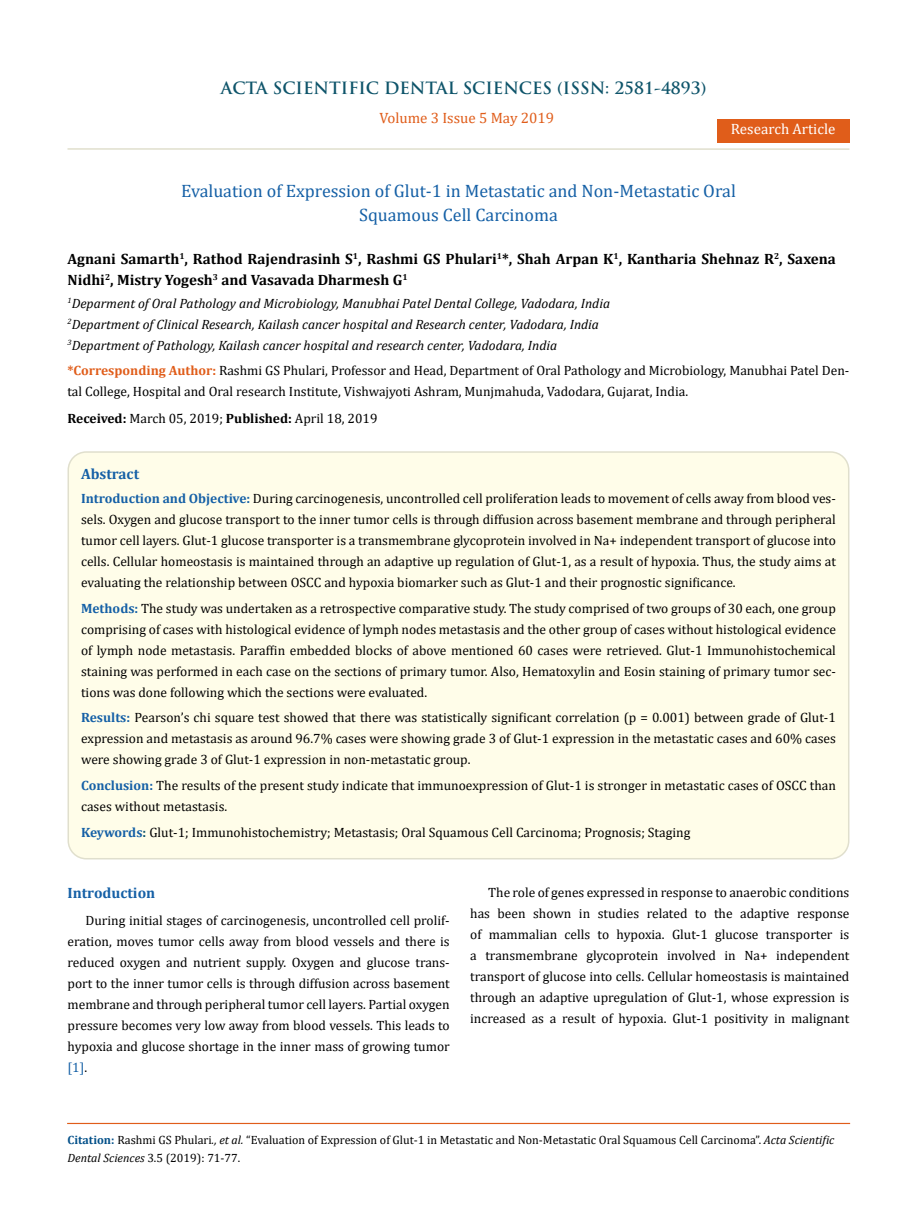
<style>
.page{position:relative;width:917px;height:1224px;background:#fff}
.page>*{position:absolute;margin:0;border:0;box-sizing:border-box;transform-origin:0 0}
.t1{font:18px/24px "Cambria";color:#1560a6;text-align:center}
.t2{font:700 16.5px "Trajan Pro";color:#0e546a}
.t3{font:700 15px/21px "Cambria";color:#000}
.t4{font:15px "Cambria";color:#e05d1a}
.t5{font:700 15px "Cambria";color:#1560a6}
.t6{font:15px "Cambria";color:#fff}
.t7{font:13.5px/21px "Cambria";color:#000;text-align:justify}
.t8{font:italic 13.5px/21px "Cambria";color:#000}
.t9{font:12px/18px "Cambria";color:#000}
.s1{font-weight:700;color:#e05d1a}
.s2{font-weight:700}
.s3{font-weight:700;color:#1560a6}
.s4{font-weight:700;color:#0e546a}
.s5{color:#1560a6}
.s6{font-weight:700;color:#035089}
.s7{font-style:italic}
</style>
<div class="page">
<div style="left:717px;top:119px;width:132px;height:23px;background:#e05d1a"></div>
<div style="left:68px;top:452px;width:780px;height:407px;background:#fffde9;border-radius:18px"></div>
<div style="left:67px;top:451px;width:782px;height:408px;border:2px solid #e0dfcd;border-radius:18px"></div>
<hr style="left:67px;top:148px;width:782px;height:2px;background:#e0dfcd">
<div style="left:67px;top:1123px;width:782px;height:1px;border:1px solid #e05d1a"></div>
<p class="t2" style="left:221px;top:77px;width:487px">ACTA SCIENTIFIC DENTAL SCIENCES (ISSN: 2581-4893)</p>
<p class="t4" style="left:379px;top:109px;width:176px">Volume 3 Issue 5 May 2019</p>
<p class="t6" style="left:731px;top:120px;width:106px">Research Article</p>
<h1 class="t1" style="left:181px;top:178px;width:556px">Evaluation of Expression of Glut-1 in Metastatic and Non-Metastatic Oral<br>Squamous Cell Carcinoma</h1>
<p class="t3" style="left:67px;top:248px;width:769px">Agnani Samarth<sup>1</sup>, Rathod Rajendrasinh S<sup>1</sup>, Rashmi GS Phulari<sup>1</sup>*, Shah Arpan K<sup>1</sup>, Kantharia Shehnaz R<sup>2</sup>, Saxena<br>Nidhi<sup>2</sup>, Mistry Yogesh<sup>3</sup> and Vasavada Dharmesh G<sup>1</sup></p>
<p class="t8" style="left:67px;top:292px;width:544px"><sup>1</sup>Deparment of Oral Pathology and Microbiology, Manubhai Patel Dental College, Vadodara, India<br><sup>2</sup>Department of Clinical Research, Kailash cancer hospital and Research center, Vadodara, India<br><sup>3</sup>Department of Pathology, Kailash cancer hospital and research center, Vadodara, India</p>
<p class="t7" style="left:67px;top:359px;width:783px"><span class="s1">*Corresponding Author:</span> Rashmi GS Phulari, Professor and Head, Department of Oral Pathology and Microbiology, Manubhai Patel Den&shy;tal College, Hospital and Oral research Institute, Vishwajyoti Ashram, Munjmahuda, Vadodara, Gujarat, India.</p>
<p class="t7" style="left:67px;top:408px;width:311px"><span class="s2">Received:</span> March 05, 2019; <span class="s2">Published:</span> April 18, 2019</p>
<p class="t5" style="left:81px;top:463px;width:60px">Abstract</p>
<p class="t7" style="left:81px;top:488px;width:756px"><span class="s3">Introduction and Objective:</span> During carcinogenesis, uncontrolled cell proliferation leads to movement of cells away from blood ves&shy;sels. Oxygen and glucose transport to the inner tumor cells is through diffusion across basement membrane and through peripheral tumor cell layers. Glut-1 glucose transporter is a transmembrane glycoprotein involved in Na+ independent transport of glucose into cells. Cellular homeostasis is maintained through an adaptive up regulation of Glut-1, as a result of hypoxia. Thus, the study aims at evaluating the relationship between OSCC and hypoxia biomarker such as Glut-1 and their prognostic significance.</p>
<p class="t7" style="left:81px;top:598px;width:756px"><span class="s3">Methods:</span> The study was undertaken as a retrospective comparative study. The study comprised of two groups of 30 each, one group comprising of cases with histological evidence of lymph nodes metastasis and the other group of cases without histological evidence of lymph node metastasis. Paraffin embedded blocks of above mentioned 60 cases were retrieved. Glut-1 Immunohistochemical staining was performed in each case on the sections of primary tumor. Also, Hematoxylin and Eosin staining of primary tumor sec&shy;tions was done following which the sections were evaluated.</p>
<p class="t7" style="left:81px;top:707px;width:756px"><span class="s3">Results:</span> Pearson’s chi square test showed that there was statistically significant correlation (p = 0.001) between grade of Glut-1 expression and metastasis as around 96.7% cases were showing grade 3 of Glut-1 expression in the metastatic cases and 60% cases were showing grade 3 of Glut-1 expression in non-metastatic group.</p>
<p class="t7" style="left:81px;top:775px;width:756px"><span class="s3">Conclusion:</span> The results of the present study indicate that immunoexpression of Glut-1 is stronger in metastatic cases of OSCC than cases without metastasis.</p>
<p class="t7" style="left:81px;top:822px;width:611px"><span class="s3">Keywords</span><span class="s4">:</span> Glut-1; Immunohistochemistry; Metastasis; Oral Squamous Cell Carcinoma; Prognosis; Staging</p>
<p class="t5" style="left:67px;top:882px;width:89px">Introduction</p>
<p class="t7" style="left:67px;top:910px;width:384px;text-indent:18px">During initial stages of carcinogenesis, uncontrolled cell prolif&shy;eration, moves tumor cells away from blood vessels and there is reduced oxygen and nutrient supply. Oxygen and glucose trans&shy;port to the inner tumor cells is through diffusion across basement membrane and through peripheral tumor cell layers. Partial oxygen pressure becomes very low away from blood vessels. This leads to hypoxia and glucose shortage in the inner mass of growing tumor <span class="s5">[1]</span>.</p>
<p class="t7" style="left:470px;top:882px;width:381px;text-indent:18px">The role of genes expressed in response to anaerobic conditions has been shown in studies related to the adaptive response of mammalian cells to hypoxia. Glut-1 glucose transporter is a transmembrane glycoprotein involved in Na+ independent transport of glucose into cells. Cellular homeostasis is maintained through an adaptive upregulation of Glut-1, whose expression is increased as a result of hypoxia. Glut-1 positivity in malignant</p>
<p class="t9" style="left:67px;top:1130px;width:768px"><span class="s6">Citation:</span> Rashmi GS Phulari<span class="s7">., et al.</span> “Evaluation of Expression of Glut-1 in Metastatic and Non-Metastatic Oral Squamous Cell Carcinoma”. <span class="s7">Acta Scientific<br>Dental Sciences</span> 3.5 (2019): 71-77.</p>
</div>
